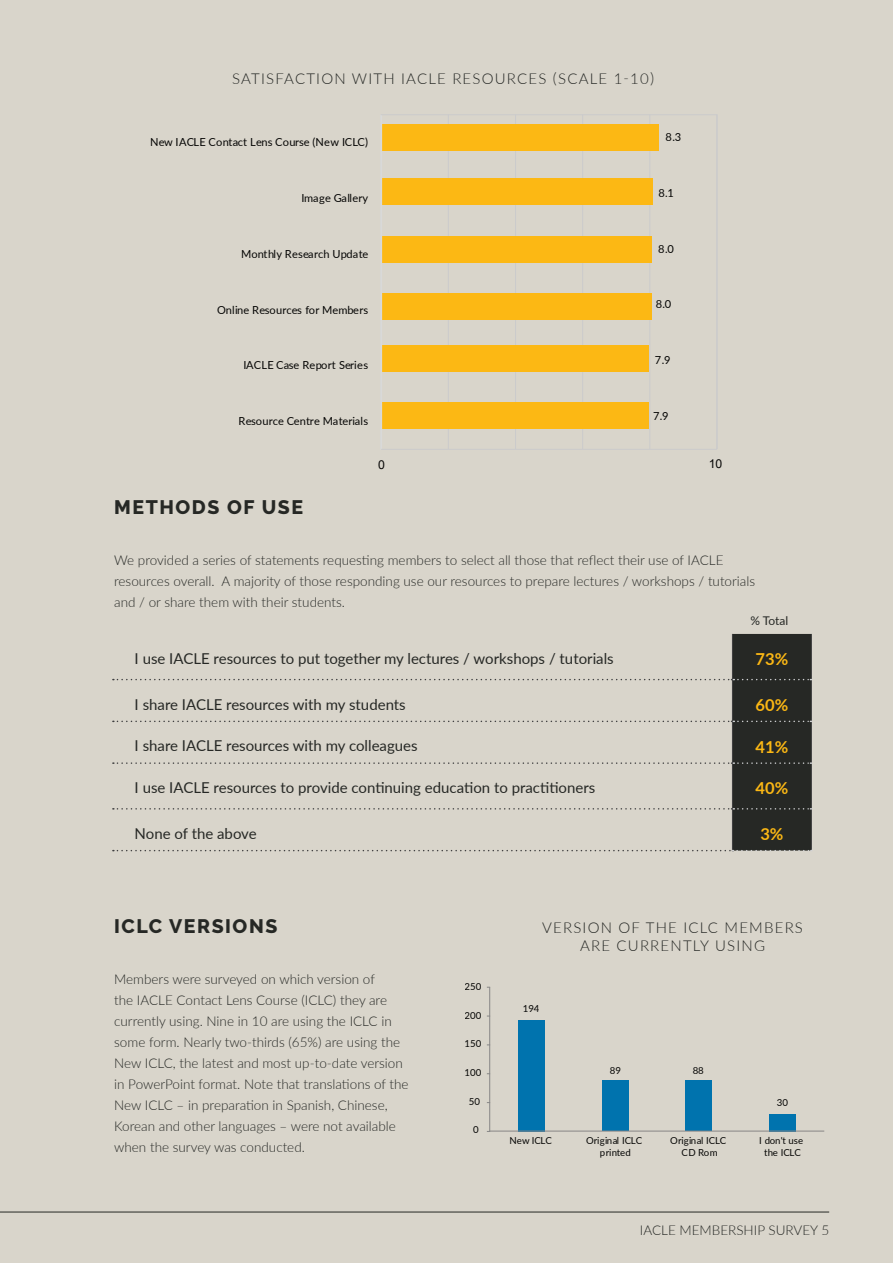
<style>
.page{position:relative;width:893px;height:1263px;background:#d9d5cb}
.page>*{position:absolute;margin:0;border:0;box-sizing:border-box;transform-origin:0 0}
.Subhead_-_Align_Cent{font:800 19.5px "Raleway";letter-spacing:.08em;color:#262825}
.Table_Body_Text{font:700 16.5px "Lato";color:#fcb814}
.Table_Body_Text-2{font:15px "Lato";color:#262825}
.Subhead_-_Align_Cent-2{font:300 15px/18px "Lato";letter-spacing:.08em;color:#262825;text-align:center}
.Body_Text_-_Align_Le{font:300 13.5px/21px "Lato";color:#262825}
.t1{font:12.3px "Arial";color:#050504}
.Body_Text_-_Align_Le-2{font:12px "Lato";letter-spacing:-.005em;color:#262825}
.t2{font:11.1px "Lato";color:#050504}
.t3{font:11.1px "Lato";letter-spacing:.025em;color:#050504}
.t4{font:9.6px/11.6px "Lato";letter-spacing:-.005em;color:#050504;text-align:center}
.t5{font:9.6px/11.6px "Lato";letter-spacing:-.025em;color:#050504;text-align:center}
</style>
<div class="page">
<hr style="left:448px;top:114px;width:1px;height:335px;background:#cbcbcb">
<hr style="left:582px;top:114px;width:1px;height:335px;background:#cbcbcb">
<hr style="left:515px;top:114px;width:1px;height:335px;background:#cbcbcb">
<hr style="left:649px;top:114px;width:1px;height:335px;background:#cbcbcb">
<hr style="left:716px;top:114px;width:1px;height:335px;background:#cbcbcb">
<div style="left:381px;top:124px;width:278px;height:26px;background:#fcb814"></div>
<div style="left:381px;top:178px;width:272px;height:26px;background:#fcb814"></div>
<div style="left:381px;top:237px;width:270px;height:26px;background:#fcb814"></div>
<div style="left:381px;top:293px;width:270px;height:26px;background:#fcb814"></div>
<div style="left:381px;top:346px;width:268px;height:26px;background:#fcb814"></div>
<div style="left:381px;top:402px;width:268px;height:26px;background:#fcb814"></div>
<hr style="left:380px;top:115px;width:2px;height:334px;background:#d9d9d8">
<hr style="left:381px;top:449px;width:336px;height:1px;background:#cbcbcb">
<hr style="left:381px;top:114px;width:336px;height:1px;background:#cbcbcb">
<hr style="left:0;top:1212px;width:829px;height:1px;background:#262825">
<hr style="left:489px;top:987px;width:1px;height:144px;background:#878686">
<div style="left:518px;top:1020px;width:26px;height:111px;background:#0073ae"></div>
<div style="left:602px;top:1080px;width:26px;height:51px;background:#0073ae"></div>
<div style="left:686px;top:1080px;width:26px;height:51px;background:#0073ae"></div>
<div style="left:769px;top:1114px;width:27px;height:17px;background:#0073ae"></div>
<hr style="left:490px;top:1131px;width:334px;height:1px;background:#878686">
<svg style="left:113px;top:634px;width:699px;height:217px"></svg>
<p class="Subhead_-_Align_Cent-2" style="left:232px;top:69px;width:424px">SATISFACTION WITH IACLE RESOURCES (SCALE 1-10)</p>
<p class="t3" style="left:150px;top:134px;width:220px">New IACLE Contact Lens Course (New ICLC)</p>
<p class="t2" style="left:666px;top:129px;width:17px">8.3</p>
<p class="t2" style="left:301px;top:190px;width:68px">Image Gallery</p>
<p class="t2" style="left:658px;top:185px;width:17px">8.1</p>
<p class="t2" style="left:241px;top:246px;width:129px">Monthly Research Update</p>
<p class="t2" style="left:658px;top:241px;width:17px">8.0</p>
<p class="t2" style="left:217px;top:302px;width:153px">Online Resources for Members</p>
<p class="t2" style="left:656px;top:296px;width:17px">8.0</p>
<p class="t2" style="left:243px;top:357px;width:126px">IACLE Case Report Series</p>
<p class="t2" style="left:655px;top:352px;width:17px">7.9</p>
<p class="t2" style="left:239px;top:413px;width:131px">Resource Centre Materials</p>
<p class="t2" style="left:653px;top:408px;width:17px">7.9</p>
<p class="Subhead_-_Align_Cent" style="left:114px;top:496px;width:190px">METHODS OF USE</p>
<p class="t1" style="left:378px;top:456px;width:8px">0</p>
<p class="t1" style="left:709px;top:455px;width:15px">10</p>
<p class="Body_Text_-_Align_Le" style="left:114px;top:549px;width:642px">We provided a series of statements requesting members to select all those that reflect their use of IACLE resources overall. A majority of those responding use our resources to prepare lectures / workshops / tutorials and / or share them with their students.</p>
<p class="Body_Text_-_Align_Le-2" style="left:750px;top:612px;width:39px">% Total</p>
<p class="Table_Body_Text-2" style="left:135px;top:648px;width:481px">I use IACLE resources to put together my lectures / workshops / tutorials</p>
<p class="Table_Body_Text" style="left:756px;top:647px;width:34px">73%</p>
<p class="Table_Body_Text-2" style="left:135px;top:693px;width:273px">I share IACLE resources with my students</p>
<p class="Table_Body_Text" style="left:756px;top:693px;width:34px">60%</p>
<p class="Table_Body_Text-2" style="left:135px;top:735px;width:285px">I share IACLE resources with my colleagues</p>
<p class="Table_Body_Text" style="left:756px;top:734px;width:34px">41%</p>
<p class="Table_Body_Text-2" style="left:135px;top:777px;width:462px">I use IACLE resources to provide continuing education to practitioners</p>
<p class="Table_Body_Text" style="left:756px;top:776px;width:34px">40%</p>
<p class="Table_Body_Text-2" style="left:135px;top:823px;width:124px">None of the above</p>
<p class="Table_Body_Text" style="left:760px;top:822px;width:25px">3%</p>
<p class="Subhead_-_Align_Cent" style="left:114px;top:915px;width:165px">ICLC VERSIONS</p>
<p class="Body_Text_-_Align_Le" style="left:114px;top:968px;width:296px">Members were surveyed on which version of<br>the IACLE Contact Lens Course (ICLC) they are currently using. Nine in 10 are using the ICLC in some form. Nearly two-thirds (65%) are using the New ICLC, the latest and most up-to-date version in PowerPoint format. Note that translations of the New ICLC – in preparation in Spanish, Chinese, Korean and other languages – were not available when the survey was conducted.</p>
<p class="t4" style="left:465px;top:980px;width:18px">250</p>
<p class="t4" style="left:465px;top:1009px;width:18px">200</p>
<p class="t4" style="left:465px;top:1038px;width:18px">150</p>
<p class="t4" style="left:465px;top:1066px;width:18px">100</p>
<p class="t4" style="left:469px;top:1095px;width:13px">50</p>
<p class="t4" style="left:473px;top:1123px;width:7px">0</p>
<p class="Subhead_-_Align_Cent-2" style="left:542px;top:918px;width:262px">VERSION OF THE ICLC MEMBERS<br>ARE CURRENTLY USING</p>
<p class="t4" style="left:523px;top:1002px;width:18px">194</p>
<p class="t4" style="left:610px;top:1064px;width:13px">89</p>
<p class="t4" style="left:693px;top:1064px;width:13px">88</p>
<p class="t4" style="left:777px;top:1096px;width:13px">30</p>
<p class="t4" style="left:509px;top:1134px;width:44px">New ICLC</p>
<p class="t4" style="left:586px;top:1134px;width:58px">Original ICLC printed</p>
<p class="t4" style="left:670px;top:1134px;width:58px">Original ICLC<br>CD Rom</p>
<p class="t5" style="left:759px;top:1134px;width:45px">I don't use the ICLC</p>
<p class="Body_Text_-_Align_Le" style="left:640px;top:1219px;width:191px">IACLE MEMBERSHIP SURVEY 5</p>
</div>
